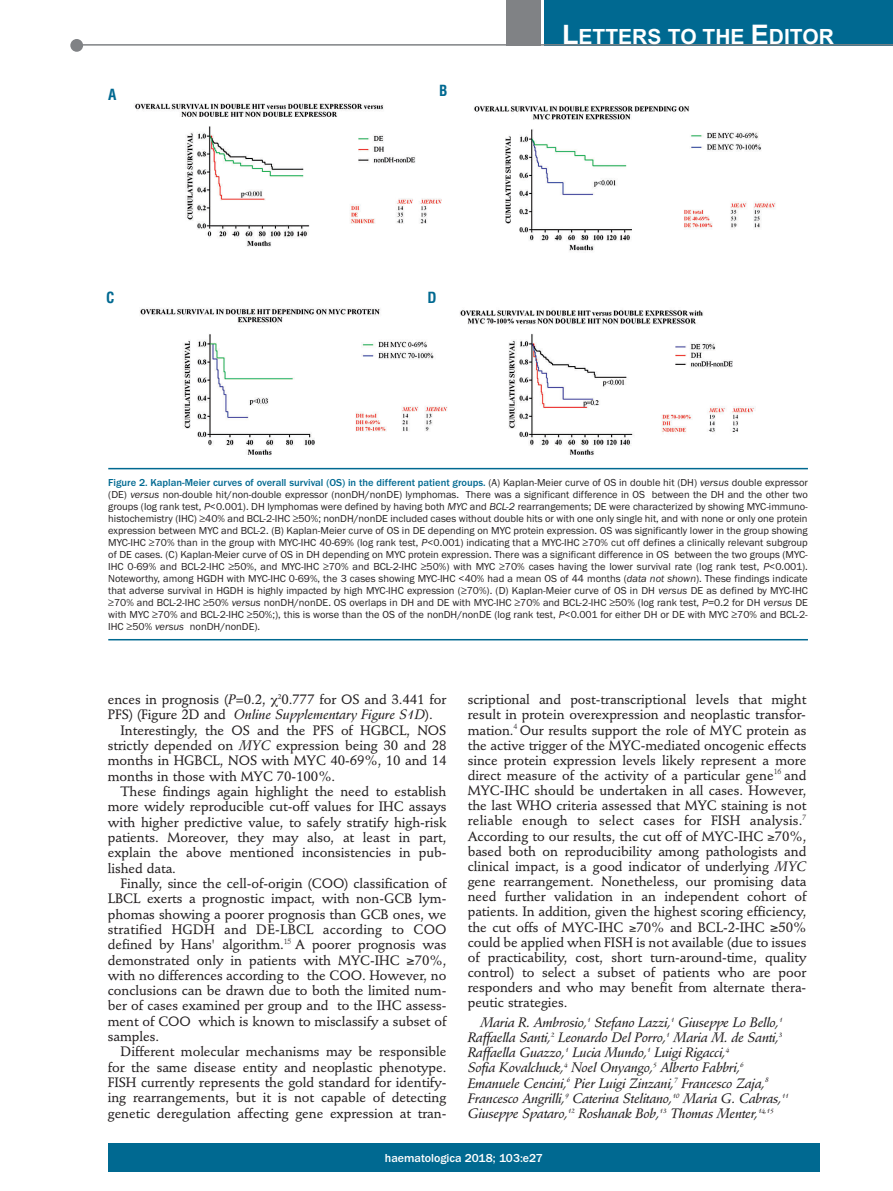
<style>
.page{position:relative;width:893px;height:1191px;background:#fff}
.page>*{position:absolute;margin:0;border:0;box-sizing:border-box;transform-origin:0 0}
.t1{font:700 21px "Arial";color:#fff}
.t2{font:700 condensed 15px "Helvetica";color:#006991}
.t3{font:500 13.5px/15.3px "Stempel Schneidler";letter-spacing:-.005em;color:#231f20;text-align:justify}
.t4{font:italic 13.5px/15.1px "Stempel Schneidler Med";letter-spacing:-.02em;color:#231f20}
.t5{font:500 12px "Franklin Gothic";color:#fff}
.t6{font:10.5px/12px "Franklin Gothic";color:#231f20;text-align:justify}
.s1{font-size:27px}
.s2{font-weight:500;color:#006991}
.s3{font-style:italic}
.s4{font-family:"Stempel Schneidler Med";font-weight:400;font-style:italic}
.s5{font-family:"Stempel Schneidler";font-weight:500;font-style:normal}
</style>
<div class="page">
<div style="left:107px;top:1143px;width:713px;height:28px;background:#006991"></div>
<div style="left:544px;top:0;width:349px;height:45px;background:#006991"></div>
<div style="left:506px;top:0;width:34px;height:45px;background:#808285"></div>
<div style="left:70px;top:39px;width:13px;height:13px;background:#808285;border-radius:50%"></div>
<hr style="left:78px;top:44px;width:815px;height:2px;background:#808285">
<img style="left:116px;top:103px;width:681px;height:367px">
<hr style="left:108px;top:468px;width:700px;height:1px;background:#006991">
<hr style="left:108px;top:639px;width:700px;height:1px;background:#006991">
<p class="t2" style="left:108px;top:86px;width:10px">A</p>
<p class="t2" style="left:439px;top:82px;width:10px">B</p>
<p class="t2" style="left:106px;top:289px;width:10px">C</p>
<p class="t2" style="left:428px;top:289px;width:11px">D</p>
<h1 class="t1" style="left:562px;top:25px;width:273px"><span class="s1">L</span>ETTERS TO THE <span class="s1">E</span>DITOR</h1>
<p class="t6" style="left:108px;top:477px;width:701px"><span class="s2">Figure 2. Kaplan-Meier curves of overall survival (OS) in the different patient groups.</span> (A) Kaplan-Meier curve of OS in double hit (DH) <span class="s3">versus</span> double expressor (DE) <span class="s3">versus</span> non-double hit/non-double expressor (nonDH/nonDE) lymphomas. There was a significant difference in OS between the DH and the other two groups (log rank test, <span class="s3">P</span>&lt;0.001). DH lymphomas were defined by having both <span class="s3">MYC</span> and <span class="s3">BCL-2</span> rearrangements; DE were characterized by showing MYC-immuno&shy;histochemistry (IHC) ≥40% and BCL-2-IHC ≥50%; nonDH/nonDE included cases without double hits or with one only single hit, and with none or only one protein expression between MYC and BCL-2. (B) Kaplan-Meier curve of OS in DE depending on MYC protein expression. OS was significantly lower in the group showing MYC-IHC ≥70% than in the group with MYC-IHC 40-69% (log rank test, <span class="s3">P</span>&lt;0.001) indicating that a MYC-IHC ≥70% cut off defines a clinically relevant subgroup of DE cases. (C) Kaplan-Meier curve of OS in DH depending on MYC protein expression. There was a significant difference in OS between the two groups (MYC-IHC 0-69% and BCL-2-IHC ≥50%, and MYC-IHC ≥70% and BCL-2-IHC ≥50%) with MYC ≥70% cases having the lower survival rate (log rank test, <span class="s3">P</span>&lt;0.001).<br>Noteworthy, among HGDH with MYC-IHC 0-69%, the 3 cases showing MYC-IHC &lt;40% had a mean OS of 44 months (<span class="s3">data not shown</span>). These findings indicate that adverse survival in HGDH is highly impacted by high MYC-IHC expression (≥70%). (D) Kaplan-Meier curve of OS in DH <span class="s3">versus</span> DE as defined by MYC-IHC ≥70% and BCL-2-IHC ≥50% <span class="s3">versus</span> nonDH/nonDE. OS overlaps in DH and DE with MYC-IHC ≥70% and BCL-2-IHC ≥50% (log rank test, <span class="s3">P</span>=0.2 for DH <span class="s3">versus</span> DE with MYC ≥70% and BCL-2-IHC ≥50%;), this is worse than the OS of the nonDH/nonDE (log rank test, <span class="s3">P</span>&lt;0.001 for either DH or DE with MYC ≥70% and BCL-2- IHC ≥50% <span class="s3">versus</span> nonDH/nonDE).</p>
<p class="t3" style="left:468px;top:693px;width:340px">scriptional and post-transcriptional levels that might result in protein overexpression and neoplastic transfor&shy;mation.<sup>4</sup> Our results support the role of MYC protein as the active trigger of the MYC-mediated oncogenic effects since protein expression levels likely represent a more direct measure of the activity of a particular gene<sup>16</sup> and MYC-IHC should be undertaken in all cases. However, the last WHO criteria assessed that MYC staining is not reliable enough to select cases for FISH analysis.<sup>7<br></sup>According to our results, the cut off of MYC-IHC ≥70%, based both on reproducibility among pathologists and clinical impact, is a good indicator of underlying <span class="s4">MYC </span>gene rearrangement. Nonetheless, our promising data need further validation in an independent cohort of patients. In addition, given the highest scoring efficiency, the cut offs of MYC-IHC ≥70% and BCL-2-IHC ≥50% could be applied when FISH is not available (due to issues of practicability, cost, short turn-around-time, quality control) to select a subset of patients who are poor responders and who may benefit from alternate thera&shy;peutic strategies.</p>
<p class="t4" style="left:468px;top:1016px;width:323px;text-indent:13px">Maria R. Ambrosio,<sup>1</sup> Stefano Lazzi,<sup>1</sup> Giuseppe Lo Bello,<sup>1<br></sup>Raffaella Santi,<sup>2</sup> Leonardo Del Porro,<sup>1</sup> Maria M. de Santi,<sup>3<br></sup>Raffaella Guazzo,<sup>1</sup> Lucia Mundo,<sup>1</sup> Luigi Rigacci,<sup>4<br></sup>Sofia Kovalchuck,<sup>4</sup> Noel Onyango,<sup>5</sup> Alberto Fabbri,<sup>6<br></sup>Emanuele Cencini,<sup>6</sup> Pier Luigi Zinzani,<sup>7</sup> Francesco Zaja,<sup>8<br></sup>Francesco Angrilli,<sup>9</sup> Caterina Stelitano,<sup>10</sup> Maria G. Cabras,<sup>11<br></sup>Giuseppe Spataro,<sup>12</sup> Roshanak Bob,<sup>13</sup> Thomas Menter,<sup>14,15</sup></p>
<p class="t5" style="left:385px;top:1150px;width:160px">haematologica 2018; 103:e27</p>
<p class="t3" style="left:108px;top:693px;width:340px">ences in prognosis (<span class="s4">P</span>=0.2, <sup>2</sup>0.777 for OS and 3.441 for</p>
<p class="t4" style="left:108px;top:708px;width:327px"><span class="s5">PFS) (Figure 2D and</span> Online Supplementary Figure S1D<span class="s5">).</span></p>
<p class="t3" style="left:108px;top:724px;width:340px;text-indent:13px">Interestingly, the OS and the PFS of HGBCL, NOS strictly depended on <span class="s4">MYC</span> expression being 30 and 28 months in HGBCL, NOS with MYC 40-69%, 10 and 14 months in those with MYC 70-100%.</p>
<p class="t3" style="left:108px;top:785px;width:340px;text-indent:13px">These findings again highlight the need to establish more widely reproducible cut-off values for IHC assays with higher predictive value, to safely stratify high-risk patients. Moreover, they may also, at least in part, explain the above mentioned inconsistencies in pub&shy;lished data.</p>
<p class="t3" style="left:108px;top:877px;width:340px;text-indent:13px">Finally, since the cell-of-origin (COO) classification of LBCL exerts a prognostic impact, with non-GCB lym&shy;phomas showing a poorer prognosis than GCB ones, we stratified HGDH and DE-LBCL according to COO defined by Hans' algorithm.<sup>15</sup> A poorer prognosis was demonstrated only in patients with MYC-IHC ≥70%, with no differences according to the COO. However, no conclusions can be drawn due to both the limited num&shy;ber of cases examined per group and to the IHC assess&shy;ment of COO which is known to misclassify a subset of samples.</p>
<p class="t3" style="left:108px;top:1045px;width:340px;text-indent:13px">Different molecular mechanisms may be responsible for the same disease entity and neoplastic phenotype.<br>FISH currently represents the gold standard for identify&shy;ing rearrangements, but it is not capable of detecting genetic deregulation affecting gene expression at tran-</p>
</div>
